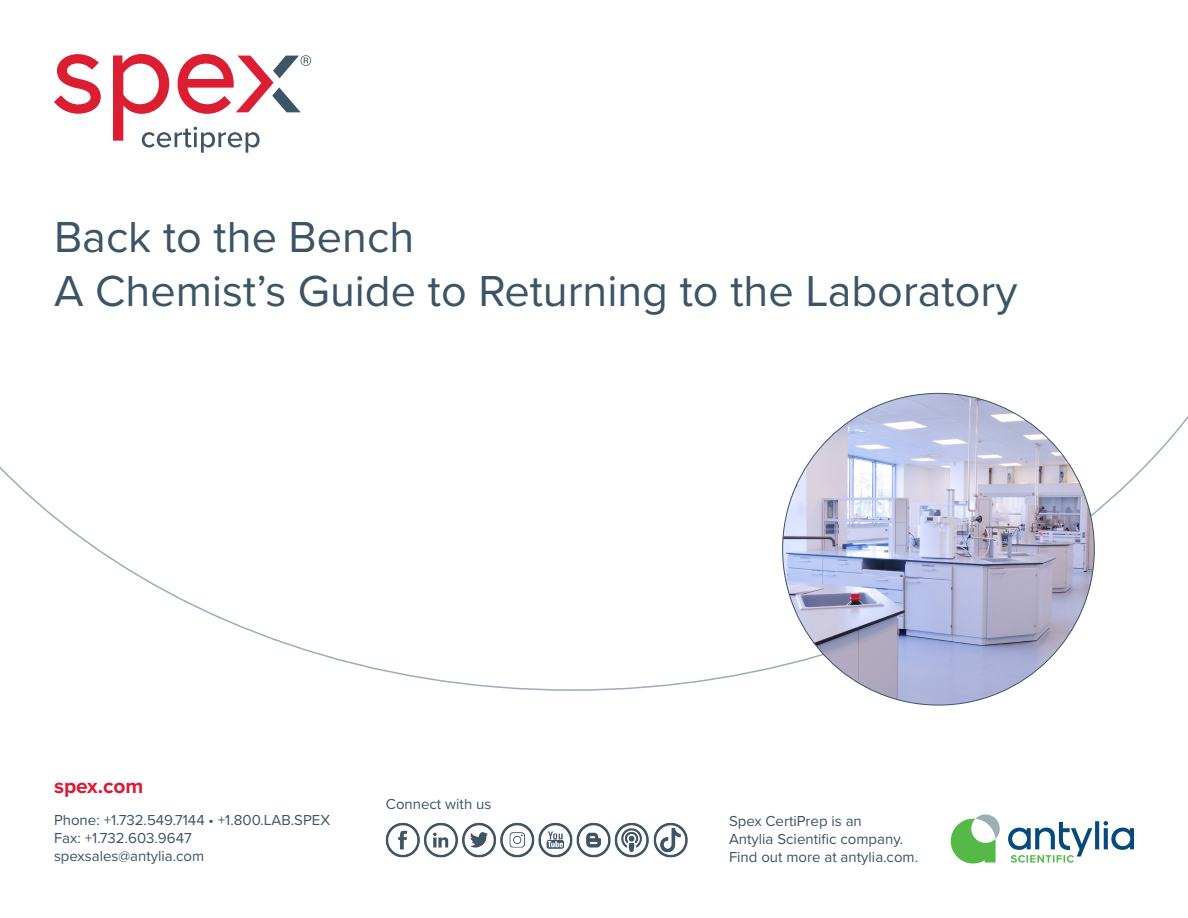
<style>
.page{position:relative;width:1188px;height:918px;background:#fff}
.page>*{position:absolute;margin:0;border:0;box-sizing:border-box;transform-origin:0 0}
.t1{font:45px "Proxima Nova";color:#3b5566}
.t2{font:700 21px "Proxima Nova";color:#dc1a32}
.t3{font:15px "Proxima Nova";color:#3b5566}
</style>
<div class="page">
<svg style="left:54px;top:54px;width:47px;height:60px"></svg>
<svg style="left:113px;top:54px;width:198px;height:99px"></svg>
<img style="left:783px;top:393px;width:311px;height:312px;border-radius:156px">
<svg style="left:951px;top:814px;width:49px;height:50px"></svg>
<svg style="left:1008px;top:821px;width:126px;height:42px"></svg>
<img style="left:385px;top:822px;width:303px;height:36px">
<p class="t1" style="left:54px;top:203px;width:362px">Back to the Bench</p>
<p class="t1" style="left:54px;top:257px;width:965px">A Chemist’s Guide to Returning to the Laboratory</p>
<p class="t2" style="left:54px;top:770px;width:91px">spex.com</p>
<p class="t3" style="left:54px;top:808px;width:278px">Phone: +1.732.549.7144 • +1.800.LAB.SPEX</p>
<p class="t3" style="left:54px;top:826px;width:139px">Fax: +1.732.603.9647</p>
<p class="t3" style="left:54px;top:844px;width:152px">spexsales@antylia.com</p>
<p class="t3" style="left:386px;top:793px;width:107px">Connect with us</p>
<p class="t3" style="left:729px;top:810px;width:134px">Spex CertiPrep is an</p>
<p class="t3" style="left:729px;top:828px;width:176px">Antylia Scientific company.</p>
<p class="t3" style="left:729px;top:846px;width:191px">Find out more at antylia.com.</p>
</div>
